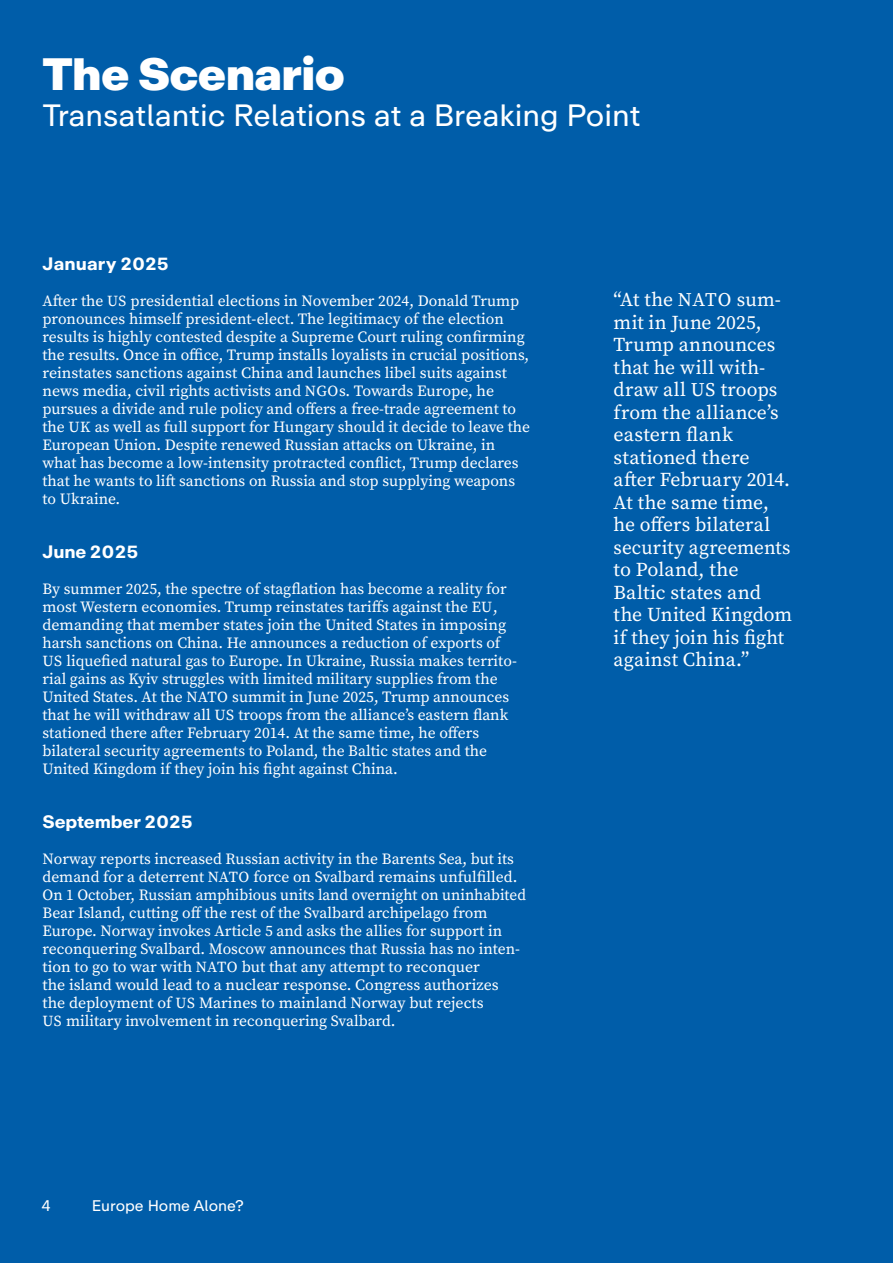
<style>
.page{position:relative;width:893px;height:1263px;background:#005da9}
.page>*{position:absolute;margin:0;border:0;box-sizing:border-box;transform-origin:0 0}
.t1{font:900 45px "Koerber Repro";letter-spacing:-.015em;color:#fff}
.t2{font:30.6px "Koerber Repro";color:#fff}
.t3{font:19.65px/22.5px "Source Serif Pro";letter-spacing:.005em;color:#fff}
.t4{font:700 17.85px "Koerber Repro";letter-spacing:-.005em;color:#fff}
.t5{font:15.6px/18px "Source Serif Pro";color:#fff}
.t6{font:15.3px "Koerber Repro";color:#fff}
.s1{font-size:17.55px}
.s2{font-size:15.3px}
.s3{font-size:19.2px}
</style>
<div class="page">
<h1 class="t1" style="left:43px;top:43px;width:304px">The Scenario</h1>
<h2 class="t2" style="left:43px;top:96px;width:600px">Transatlantic Relations at a Breaking Point</h2>
<p class="t4" style="left:43px;top:252px;width:128px">January <span class="s1">2025</span></p>
<p class="t5" style="left:43px;top:292px;width:489px">After the <span class="s2">US</span> presidential elections in November 2024, Donald Trump pronounces himself president-elect. The legitimacy of the election results is highly contested despite a Supreme Court ruling confirming the results. Once in office, Trump installs loyalists in crucial positions, reinstates sanctions against China and launches libel suits against news media, civil rights activists and <span class="s2">NGO</span>s. Towards Europe, he pursues a divide and rule policy and offers a free-trade agreement to the <span class="s2">UK</span> as well as full support for Hungary should it decide to leave the European Union. Despite renewed Russian attacks on Ukraine, in what has become a low-intensity protracted conflict, Trump declares that he wants to lift sanctions on Russia and stop supplying weapons to Ukraine.</p>
<p class="t4" style="left:43px;top:540px;width:97px">June <span class="s1">2025</span></p>
<p class="t5" style="left:43px;top:580px;width:475px">By summer 2025, the spectre of stagflation has become a reality for most Western economies. Trump reinstates tariffs against the <span class="s2">EU</span>, demanding that member states join the United States in imposing harsh sanctions on China. He announces a reduction of exports of <span class="s2">US</span> liquefied natural gas to Europe. In Ukraine, Russia makes territo&shy;rial gains as Kyiv struggles with limited military supplies from the United States. At the <span class="s2">NATO</span> summit in June 2025, Trump announces that he will withdraw all <span class="s2">US</span> troops from the alliance’s eastern flank stationed there after February 2014. At the same time, he offers bilateral security agreements to Poland, the Baltic states and the United Kingdom if they join his fight against China.</p>
<p class="t4" style="left:43px;top:810px;width:152px">September <span class="s1">2025</span></p>
<p class="t5" style="left:43px;top:850px;width:485px">Norway reports increased Russian activity in the Barents Sea, but its demand for a deterrent <span class="s2">NATO</span> force on Svalbard remains unfulfilled.<br>On 1 October, Russian amphibious units land overnight on uninhabited Bear Island, cutting off the rest of the Svalbard archipelago from Europe. Norway invokes Article 5 and asks the allies for support in reconquering Svalbard. Moscow announces that Russia has no inten&shy;tion to go to war with <span class="s2">NATO</span> but that any attempt to reconquer<br>the island would lead to a nuclear response. Congress authorizes<br>the deployment of <span class="s2">US</span> Marines to mainland Norway but rejects<br><span class="s2">US</span> military involvement in reconquering Svalbard.</p>
<p class="t6" style="left:42px;top:1195px;width:11px">4</p>
<p class="t6" style="left:92px;top:1195px;width:153px">Europe Home Alone?</p>
<p class="t3" style="left:614px;top:288px;width:180px">“At the <span class="s3">NATO</span> sum&shy;mit in June 2025,<br>Trump announces that he will with&shy;draw all <span class="s3">US</span> troops from the alliance’s eastern flank stationed there after February 2014.<br>At the same time, he offers bilateral security agreements to Poland, the<br>Baltic states and the United Kingdom if they join his fight against China.”</p>
</div>
